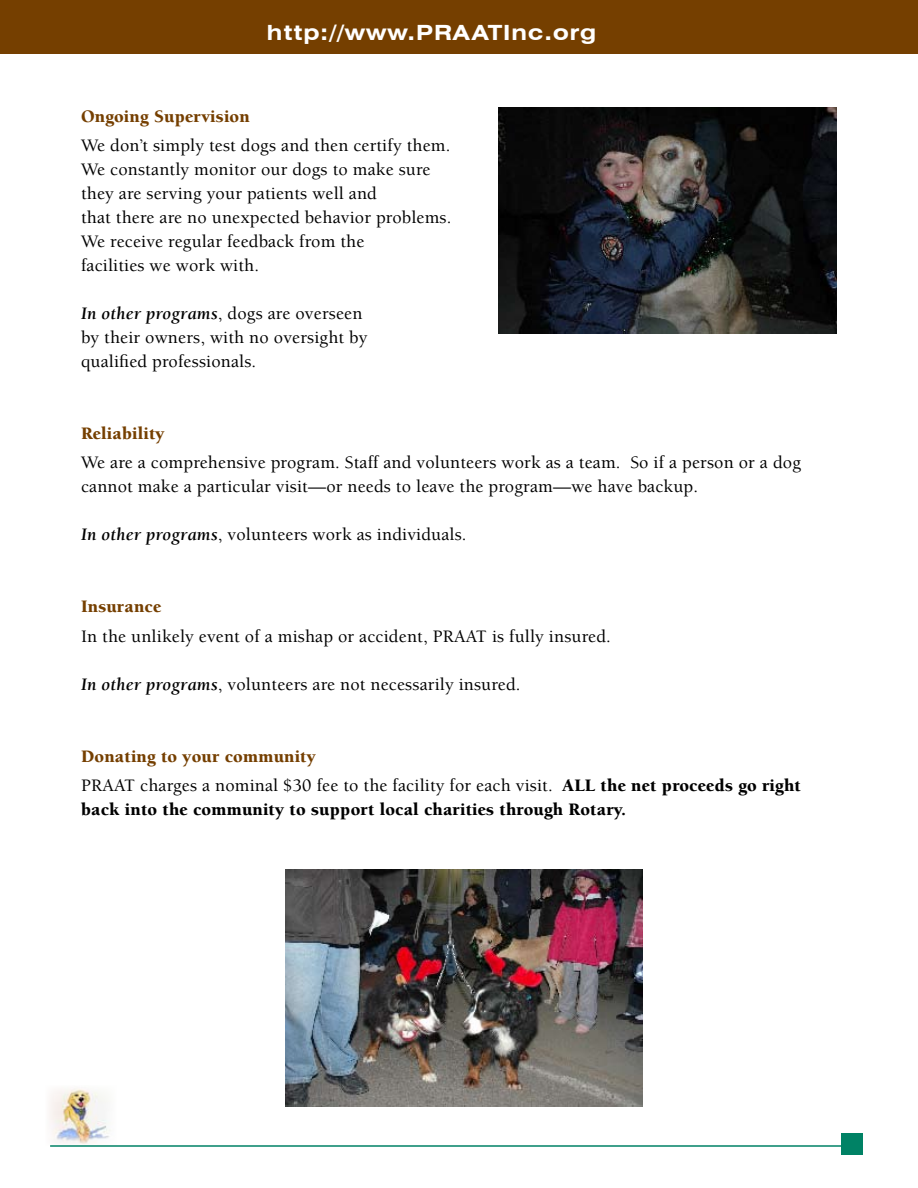
<style>
.page{position:relative;width:918px;height:1188px;background:#fff}
.page>*{position:absolute;margin:0;border:0;box-sizing:border-box;transform-origin:0 0}
.t1{font:700 expanded 21px "Swiss 721 BT";letter-spacing:.05em;color:#fff}
.t2{font:500 18px/24px "Berkeley";letter-spacing:.01em;color:#000}
.t3{font:900 18px "Berkeley";letter-spacing:.01em;color:#000}
.t4{font:900 18px "Berkeley";letter-spacing:.01em;color:#753f00}
.s1{font-weight:700;font-style:italic}
.s2{font-weight:900;color:#753f00}
.s3{font-weight:900}
</style>
<div class="page">
<img style="left:50px;top:1088px;width:60px;height:56px">
<hr style="left:50px;top:1145px;width:798px;height:2px;background:#008265">
<div style="left:842px;top:1133px;width:21px;height:22px;background:#008265"></div>
<div style="left:0;top:0;width:918px;height:54px;background:#753f00"></div>
<img style="left:285px;top:869px;width:357px;height:238px">
<img style="left:498px;top:108px;width:339px;height:226px">
<p class="t1" style="left:267px;top:20px;width:331px">http://www.praati nc.org</p>
<p class="t4" style="left:81px;top:106px;width:170px">Ongoing Supervision</p>
<p class="t2" style="left:81px;top:134px;width:372px">We don’t simply test dogs and then certify them.<br>We constantly monitor our dogs to make sure they are serving your patients well and<br>that there are no unexpected behavior problems.<br>We receive regular feedback from the<br>facilities we work with.</p>
<p class="t2" style="left:81px;top:302px;width:288px"><span class="s1">In other programs</span>, dogs are overseen by their owners, with no oversight by qualified professionals.</p>
<p class="t4" style="left:81px;top:424px;width:85px">Reliability</p>
<p class="t2" style="left:81px;top:451px;width:722px">We are a comprehensive program. Staff and volunteers work as a team. So if a person or a dog cannot make a particular visit—or needs to leave the program—we have backup.</p>
<p class="t2" style="left:81px;top:523px;width:387px"><span class="s1">In other programs</span>, volunteers work as individuals.</p>
<p class="t4" style="left:81px;top:597px;width:82px">Insurance</p>
<p class="t2" style="left:81px;top:624px;width:531px">In the unlikely event of a mishap or accident, PRAAT is fully insured.</p>
<p class="t2" style="left:81px;top:672px;width:441px"><span class="s1">In other programs</span>, volunteers are not necessarily insured.</p>
<p class="t2" style="left:81px;top:742px;width:721px;line-height:29.4px"><span class="s2">Donating to your community<br></span>PRAAT charges a nominal $30 fee to the facility for each visit. <span class="s3">ALL the net proceeds go right</span></p>
<p class="t3" style="left:81px;top:800px;width:547px">back into the community to support local charities through Rotary.</p>
</div>
